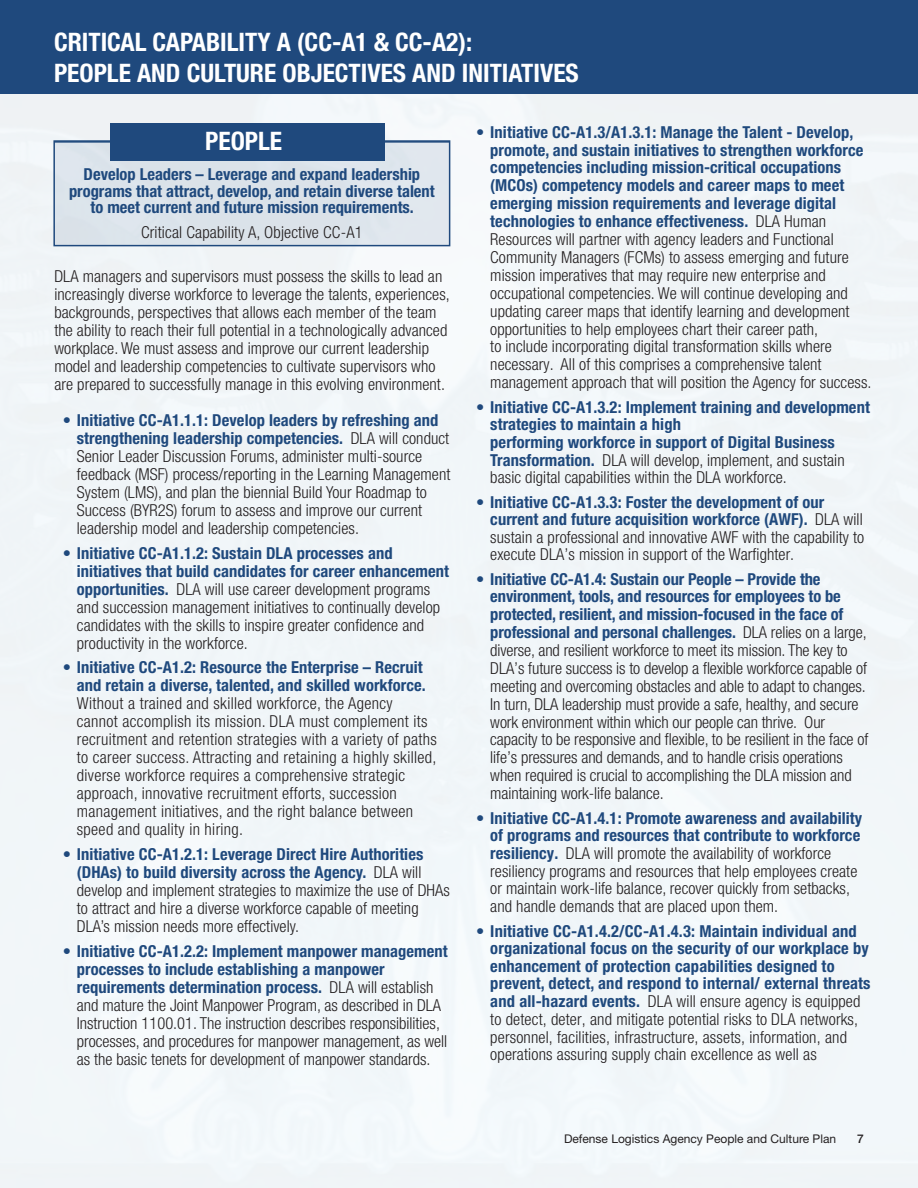
<style>
.page{position:relative;width:918px;height:1188px;background:#fff}
.page>*{position:absolute;margin:0;border:0;box-sizing:border-box;transform-origin:0 0}
.t1{font:700 condensed 25.5px/30.6px "Helvetica Neue LT Std";color:#fff}
.t2{font:300 condensed 16.5px/18px "Helvetica Neue LT Std";letter-spacing:.005em;color:#231f20}
.t3{font:700 condensed 16.5px/17.7px "Helvetica Neue LT Std";letter-spacing:.005em;color:#1f497d}
.t4{font:12px "Helvetica Neue LT Std";color:#231f20}
.t5{font:500 12px "Helvetica Neue LT Std";color:#231f20}
.s1{font-weight:700;color:#1f497d}
.s2{font-weight:300;color:#231f20}
</style>
<div class="page">
<div style="left:0;top:93px;width:918px;height:1095px;background:#f1f6f9"></div>
<div style="left:54px;top:141px;width:396px;height:105px;background:#dbe3eb"></div>
<div style="left:53px;top:140px;width:397px;height:106px;border:2px solid #1f497d"></div>
<div style="left:0;top:0;width:918px;height:93px;background:#1f497d"></div>
<hr style="left:54px;top:141px;width:396px;height:2px;background:#1f497d">
<div style="left:111px;top:123px;width:274px;height:38px;background:#1f497d"></div>
<h1 class="t1" style="left:54px;top:27px;width:526px">CRITICAL CAPABILITY A (CC-A1 &amp; CC-A2):<br>PEOPLE AND CULTURE OBJECTIVES AND INITIATIVES</h1>
<h1 class="t1" style="left:205px;top:125px;width:78px">PEOPLE</h1>
<p class="t3" style="left:69px;top:166px;width:367px;line-height:16.5px;text-align:center">Develop Leaders – Leverage and expand leadership programs that attract, develop, and retain diverse talent to meet current and future mission requirements.</p>
<p class="t2" style="left:141px;top:223px;width:223px">Critical Capability A, Objective CC-A1</p>
<p class="t2" style="left:54px;top:267px;width:397px">DLA managers and supervisors must possess the skills to lead an increasingly diverse workforce to leverage the talents, experiences, backgrounds, perspectives that allows each member of the team the ability to reach their full potential in a technologically advanced workplace. We must assess and improve our current leadership model and leadership competencies to cultivate supervisors who are prepared to successfully manage in this evolving environment.</p>
<p class="t2" style="left:77px;top:411px;width:375px;text-indent:-14px"><span class="s1">• Initiative CC-A1.1.1: Develop leaders by refreshing and strengthening leadership competencies.</span> DLA will conduct Senior Leader Discussion Forums, administer multi-source feedback (MSF) process/reporting in the Learning Management System (LMS), and plan the biennial Build Your Roadmap to Success (BYR2S) forum to assess and improve our current leadership model and leadership competencies.</p>
<p class="t2" style="left:77px;top:544px;width:374px;text-indent:-14px"><span class="s1">• Initiative CC-A1.1.2: Sustain DLA processes and initiatives that build candidates for career enhancement opportunities.</span> DLA will use career development programs and succession management initiatives to continually develop candidates with the skills to inspire greater confidence and productivity in the workforce.</p>
<p class="t3" style="left:63px;top:658px;width:365px;text-align:right">• Initiative CC-A1.2: Resource the Enterprise – Recruit and retain a diverse, talented, and skilled workforce.</p>
<p class="t2" style="left:77px;top:694px;width:361px">Without a trained and skilled workforce, the Agency cannot accomplish its mission. DLA must complement its recruitment and retention strategies with a variety of paths to career success. Attracting and retaining a highly skilled, diverse workforce requires a comprehensive strategic approach, innovative recruitment efforts, succession management initiatives, and the right balance between speed and quality in hiring.</p>
<p class="t2" style="left:77px;top:845px;width:375px;text-indent:-14px"><span class="s1">• Initiative CC-A1.2.1: Leverage Direct Hire Authorities (DHAs) to build diversity across the Agency.</span> DLA will develop and implement strategies to maximize the use of DHAs to attract and hire a diverse workforce capable of meeting DLA’s mission needs more effectively.</p>
<p class="t2" style="left:77px;top:942px;width:372px;text-indent:-14px"><span class="s1">• Initiative CC-A1.2.2: Implement manpower management processes to include establishing a manpower requirements determination process.</span> DLA will establish and mature the Joint Manpower Program, as described in DLA Instruction 1100.01. The instruction describes responsibilities, processes, and procedures for manpower management, as well as the basic tenets for development of manpower standards.</p>
<p class="t2" style="left:490px;top:123px;width:383px;text-indent:-14px"><span class="s1">• Initiative CC-A1.3/A1.3.1: Manage the Talent - Develop, promote, and sustain initiatives to strengthen workforce competencies including mission-critical occupations (MCOs) competency models and career maps to meet emerging mission requirements and leverage digital technologies to enhance effectiveness.</span> DLA Human Resources will partner with agency leaders and Functional Community Managers (FCMs) to assess emerging and future mission imperatives that may require new enterprise and occupational competencies. We will continue developing and updating career maps that identify learning and development opportunities to help employees chart their career path,<br>to include incorporating digital transformation skills where necessary. All of this comprises a comprehensive talent management approach that will position the Agency for success.</p>
<p class="t3" style="left:490px;top:398px;width:381px;text-indent:-14px">• Initiative CC-A1.3.2: Implement training and development strategies to maintain a high<br>performing workforce in support of Digital Business Transformation. <span class="s2">DLA will develop, implement, and sustain basic digital capabilities within the DLA workforce.</span></p>
<p class="t2" style="left:490px;top:493px;width:375px;line-height:17.4px;text-indent:-14px"><span class="s1">• Initiative CC-A1.3.3: Foster the development of our current and future acquisition workforce (AWF).</span> DLA will sustain a professional and innovative AWF with the capability to execute DLA’s mission in support of the Warfighter.</p>
<p class="t2" style="left:490px;top:570px;width:380px;text-indent:-14px"><span class="s1">• Initiative CC-A1.4: Sustain our People – Provide the environment, tools, and resources for employees to be protected, resilient, and mission-focused in the face of professional and personal challenges.</span> DLA relies on a large, diverse, and resilient workforce to meet its mission. The key to DLA’s future success is to develop a flexible workforce capable of meeting and overcoming obstacles and able to adapt to changes.<br>In turn, DLA leadership must provide a safe, healthy, and secure work environment within which our people can thrive. Our capacity to be responsive and flexible, to be resilient in the face of life’s pressures and demands, and to handle crisis operations when required is crucial to accomplishing the DLA mission and maintaining work-life balance.</p>
<p class="t2" style="left:490px;top:809px;width:373px;text-indent:-14px"><span class="s1">• Initiative CC-A1.4.1: Promote awareness and availability of programs and resources that contribute to workforce resiliency.</span> DLA will promote the availability of workforce resiliency programs and resources that help employees create or maintain work-life balance, recover quickly from setbacks, and handle demands that are placed upon them.</p>
<p class="t3" style="left:490px;top:922px;width:382px;text-indent:-14px">• Initiative CC-A1.4.2/CC-A1.4.3: Maintain individual and organizational focus on the security of our workplace by enhancement of protection capabilities designed to prevent, detect, and respond to internal/ external threats and all-hazard events. <span class="s2">DLA will ensure agency is equipped to detect, deter, and mitigate potential risks to DLA networks, personnel, facilities, infrastructure, assets, information, and operations assuring supply chain excellence as well as</span></p>
<p class="t4" style="left:564px;top:1131px;width:274px">Defense Logistics Agency People and Culture Plan</p>
<p class="t5" style="left:857px;top:1131px;width:8px">7</p>
</div>
